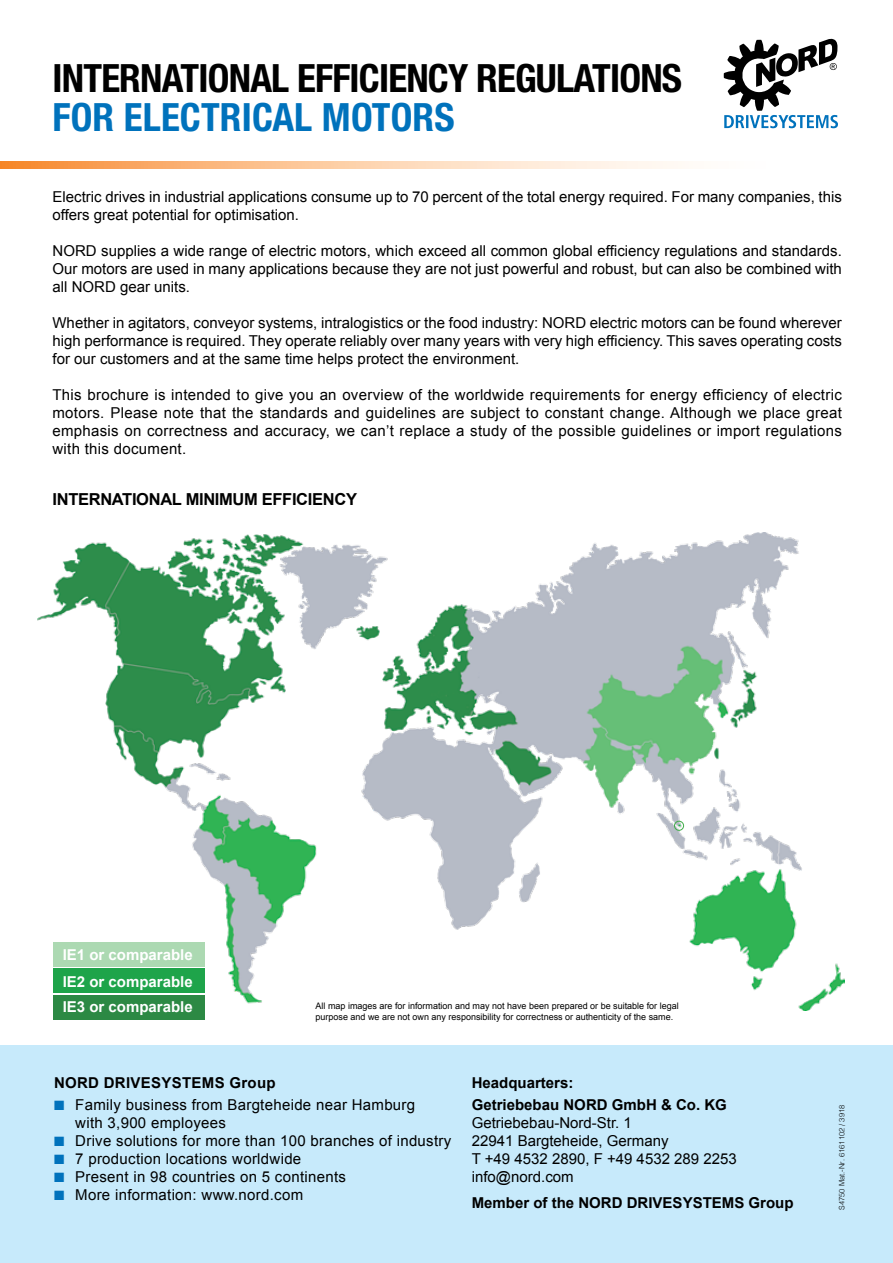
<style>
.page{position:relative;width:893px;height:1263px;background:#fff}
.page>*{position:absolute;margin:0;border:0;box-sizing:border-box;transform-origin:0 0}
.t1{font:700 condensed 39px "Helvetica Neue";letter-spacing:-.02em;color:#000}
.t2{font:700 condensed 39px "Helvetica Neue";letter-spacing:.005em;color:#0072bc}
.t3{font:700 16.5px "Arial";letter-spacing:-.02em;color:#000}
.t4{font:15px/18px "Arial";color:#000;text-align:justify}
.t5{font:15px/18px "Arial";letter-spacing:.02em;color:#000}
.t6{font:700 15px/22.2px "Arial";color:#000}
.t7{font:700 15px/27px "Arial";color:#fff}
.t8{font:700 15px "Arial";letter-spacing:.02em;color:#000}
.t9{font:9px/10.8px "Arial";color:#000}
.t10{font:300 7.5px "Helvetica";color:#000}
.s1{color:#0072bc}
</style>
<div class="page">
<div style="left:0;top:1045px;width:893px;height:218px;background:#c7eafb"></div>
<svg style="left:0;top:162px;width:682px;height:7px;background:#fcca9f"></svg>
<img style="left:38px;top:533px;width:806px;height:477px">
<div style="left:674px;top:821px;width:10px;height:10px;border:1px solid #41ad49;border-radius:50%"></div>
<svg style="left:724px;top:39px;width:114px;height:89px"></svg>
<div style="left:54px;top:943px;width:151px;height:24px;background:#acd9b2"></div>
<div style="left:54px;top:969px;width:151px;height:24px;background:#1ea44a"></div>
<div style="left:54px;top:995px;width:151px;height:24px;background:#2c8944"></div>
<h1 class="t1" style="left:52px;top:54px;width:631px">INTERNATIONAL EFFICIENCY REGULATIONS</h1>
<h1 class="t2" style="left:52px;top:93px;width:404px">FOR ELECTRICAL MOTORS</h1>
<p class="t4" style="left:52px;top:188px;width:791px">Electric drives in industrial applications consume up to 70 percent of the total energy required. For many companies, this offers great potential for optimisation.</p>
<p class="t4" style="left:52px;top:242px;width:791px">NORD supplies a wide range of electric motors, which exceed all common global efficiency regulations and standards.<br>Our motors are used in many applications because they are not just powerful and robust, but can also be combined with all NORD gear units.</p>
<p class="t4" style="left:52px;top:314px;width:791px">Whether in agitators, conveyor systems, intralogistics or the food industry: NORD electric motors can be found wherever high performance is required. They operate reliably over many years with very high efficiency. This saves operating costs for our customers and at the same time helps protect the environment.</p>
<p class="t4" style="left:52px;top:386px;width:791px">This brochure is intended to give you an overview of the worldwide requirements for energy efficiency of electric motors. Please note that the standards and guidelines are subject to constant change. Although we place great emphasis on correctness and accuracy, we can’t replace a study of the possible guidelines or import regulations with this document.</p>
<p class="t3" style="left:52px;top:488px;width:306px">INTERNATIONAL MINIMUM EFFICIENCY</p>
<p class="t7" style="left:63px;top:941px;width:132px">IE1 or comparable<br>IE2 or comparable</p>
<p class="t7" style="left:63px;top:994px;width:132px">IE3 or comparable</p>
<p class="t9" style="left:316px;top:1001px;width:365px">All map images are for information and may not have been prepared or be suitable for legal purpose and we are not own any responsibility for correctness or authenticity of the same.</p>
<p class="t8" style="left:54px;top:1073px;width:223px">NORD DRIVESYSTEMS Group</p>
<p class="t5" style="left:75px;top:1096px;width:341px;text-indent:-21px"><span class="s1">■</span> Family business from Bargteheide near Hamburg with 3,900 employees</p>
<p class="t5" style="left:54px;top:1132px;width:399px"><span class="s1">■</span> Drive solutions for more than 100 branches of industry</p>
<p class="t5" style="left:54px;top:1150px;width:249px"><span class="s1">■</span> 7 production locations worldwide</p>
<p class="t5" style="left:54px;top:1168px;width:293px"><span class="s1">■</span> Present in 98 countries on 5 continents</p>
<p class="t5" style="left:54px;top:1186px;width:251px"><span class="s1">■</span> More information: www.nord.com</p>
<p class="t6" style="left:472px;top:1072px;width:257px">Headquarters:<br>Getriebebau NORD GmbH &amp; Co. KG</p>
<p class="t4" style="left:472px;top:1114px;width:266px;text-align:left">Getriebebau-Nord-Str. 1<br>22941 Bargteheide, Germany<br>T +49 4532 2890, F +49 4532 289 2253 info@nord.com</p>
<p class="t6" style="left:472px;top:1192px;width:323px">Member of the NORD DRIVESYSTEMS Group</p>
<p class="t10" style="left:835px;top:1210px;width:107px;rotate:-90deg">S4750 Mat.-Nr. 6161102 / 3918</p>
</div>
